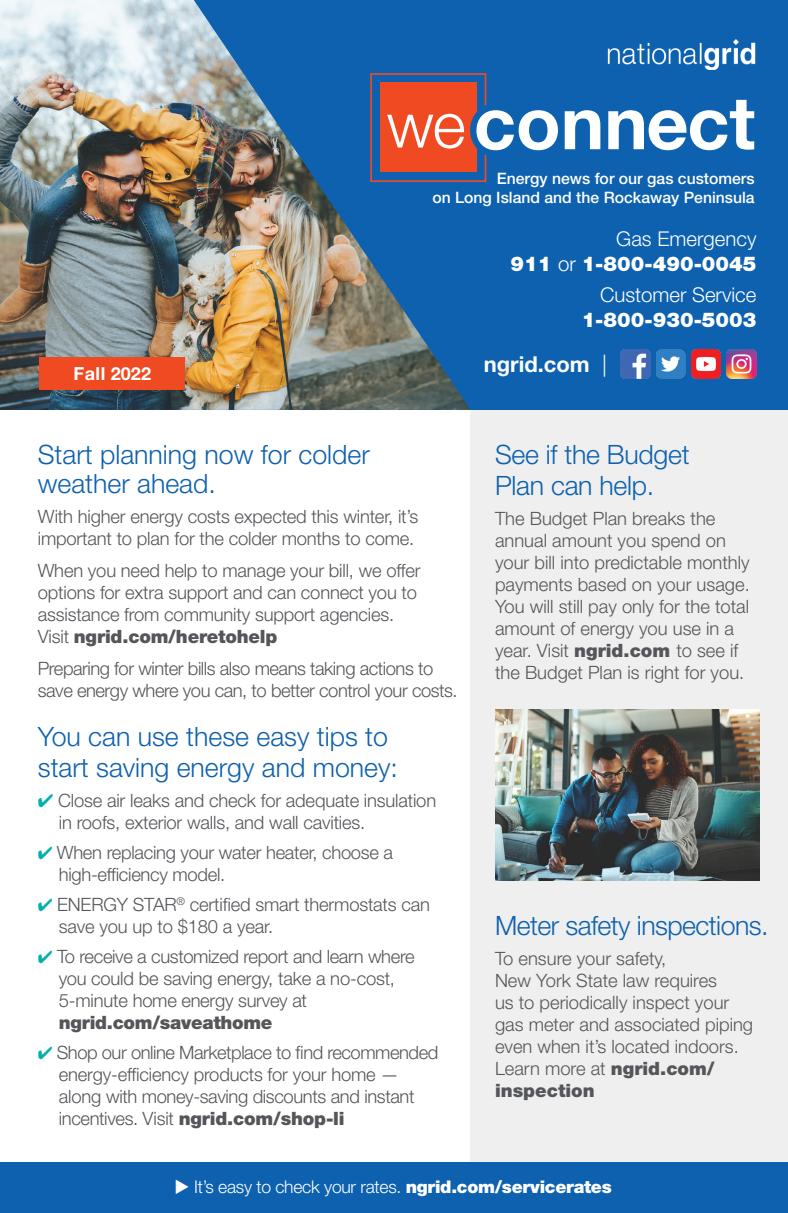
<style>
.page{position:relative;width:788px;height:1213px;background:#fff}
.page>*{position:absolute;margin:0;border:0;box-sizing:border-box;transform-origin:0 0}
.t1{font:700 73.5px "Helvetica Neue LT Std";color:#fff}
.t2{font:300 26.6px/31.5px "Helvetica Neue LT Std";color:#0d61af}
.t3{font:300 26.6px "Helvetica Neue LT Std";letter-spacing:-.02em;color:#0d61af}
.t4{font:700 21.88px "Helvetica Neue LT Std";color:#fff}
.t5{font:900 20.3px/24.5px "Helvetica Neue LT Std";color:#fff;text-align:right}
.t6{font:300 20.3px "Helvetica Neue LT Std";color:#fff}
.t7{font:300 18.38px/22.1px "Helvetica Neue LT Std";letter-spacing:-.01em;color:#54565a}
.t8{font:900 18.38px "Helvetica Neue LT Std";letter-spacing:-.015em;color:#54565a}
.t9{font:700 18.03px "Helvetica Neue LT Std";letter-spacing:.01em;color:#fff}
.t10{font:300 17.5px "Helvetica Neue LT Std";letter-spacing:-.015em;color:#fff}
.t11{font:500 15.75px/18.9px "Helvetica Neue LT Std";color:#fff;text-align:right}
.s1{font-weight:300;font-size:63.7px}
.s2{font-weight:300}
.s3{font-weight:900}
.s4{color:#00b0ad}
</style>
<div class="page">
<div style="left:470px;top:410px;width:318px;height:803px;background:#eeefee"></div>
<div style="left:0;top:0;width:788px;height:410px;background:#0d61af"></div>
<img style="left:0;top:0;width:470px;height:410px">
<div style="left:380px;top:83px;width:96px;height:89px;background:#f04a23"></div>
<div style="left:370px;top:73px;width:116px;height:109px;border:2px solid #f04a23"></div>
<div style="left:470px;top:103px;width:52px;height:54px;background:#0d61af;border-radius:50%"></div>
<img style="left:620px;top:349px;width:30px;height:30px">
<img style="left:726px;top:349px;width:30px;height:30px">
<img style="left:656px;top:349px;width:29px;height:30px">
<img style="left:691px;top:349px;width:29px;height:30px">
<img style="left:607px;top:39px;width:149px;height:31px">
<div style="left:0;top:1162px;width:788px;height:51px;background:#0d61af"></div>
<img style="left:495px;top:710px;width:264px;height:170px">
<div style="left:39px;top:357px;width:146px;height:33px;background:#f04a23"></div>
<h1 class="t1" style="left:386px;top:78px;width:370px"><span class="s1">we</span>connect</h1>
<p class="t9" style="left:74px;top:362px;width:79px">Fall 2022</p>
<p class="t11" style="left:432px;top:169px;width:324px">Energy news for our gas customers<br>on Long Island and the Rockaway Peninsula</p>
<p class="t5" style="left:510px;top:226px;width:247px"><span class="s2">Gas Emergency<br></span>911 <span class="s2">or</span> 1-800-490-0045</p>
<p class="t6" style="left:600px;top:282px;width:158px">Customer Service</p>
<p class="t5" style="left:581px;top:307px;width:176px">1-800-930-5003</p>
<p class="t4" style="left:483px;top:351px;width:125px">ngrid.com <span class="s2">|</span></p>
<h2 class="t2" style="left:38px;top:439px;width:333px;line-height:29.8px">Start planning now for colder weather ahead.</h2>
<p class="t7" style="left:38px;top:505px;width:382px">With higher energy costs expected this winter, it’s important to plan for the colder months to come.</p>
<p class="t7" style="left:38px;top:559px;width:384px">When you need help to manage your bill, we offer options for extra support and can connect you to assistance from community support agencies.<br>Visit <span class="s3">ngrid.com/heretohelp</span></p>
<p class="t7" style="left:38px;top:656px;width:421px">Preparing for winter bills also means taking actions to save energy where you can, to better control your costs.</p>
<h2 class="t2" style="left:38px;top:720px;width:361px">You can use these easy tips to start saving energy and money:</h2>
<p class="t7" style="left:59px;top:789px;width:379px;text-indent:-21px"><span class="s4">✔</span> Close air leaks and check for adequate insulation in roofs, exterior walls, and wall cavities.</p>
<p class="t7" style="left:59px;top:841px;width:336px;text-indent:-21px"><span class="s4">✔</span> When replacing your water heater, choose a high-efficiency model.</p>
<p class="t7" style="left:59px;top:893px;width:373px;text-indent:-21px"><span class="s4">✔</span> ENERGY STAR<sup>®</sup> certified smart thermostats can save you up to $180 a year.</p>
<p class="t7" style="left:59px;top:945px;width:357px;text-indent:-21px"><span class="s4">✔</span> To receive a customized report and learn where you could be saving energy, take a no-cost,<br>5-minute home energy survey at</p>
<p class="t8" style="left:59px;top:1012px;width:215px">ngrid.com/saveathome</p>
<p class="t7" style="left:59px;top:1041px;width:381px;text-indent:-21px"><span class="s4">✔</span> Shop our online Marketplace to find recommended energy-efficiency products for your home — along with money-saving discounts and instant incentives. Visit <span class="s3">ngrid.com/shop-li</span></p>
<h2 class="t2" style="left:495px;top:438px;width:196px">See if the Budget<br>Plan can help.</h2>
<p class="t7" style="left:495px;top:507px;width:256px">The Budget Plan breaks the annual amount you spend on your bill into predictable monthly payments based on your usage.<br>You will still pay only for the total amount of energy you use in a year. Visit <span class="s3">ngrid.com</span> to see if the Budget Plan is right for you.</p>
<h2 class="t3" style="left:495px;top:909px;width:275px">Meter safety inspections.</h2>
<p class="t7" style="left:495px;top:947px;width:259px">To ensure your safety,<br>New York State law requires<br>us to periodically inspect your gas meter and associated piping even when it’s located indoors.<br>Learn more at <span class="s3">ngrid.com/ inspection</span></p>
<p class="t10" style="left:174px;top:1176px;width:439px">◆ It’s easy to check your rates. <span class="s3">ngrid.com/servicerates</span></p>
</div>
